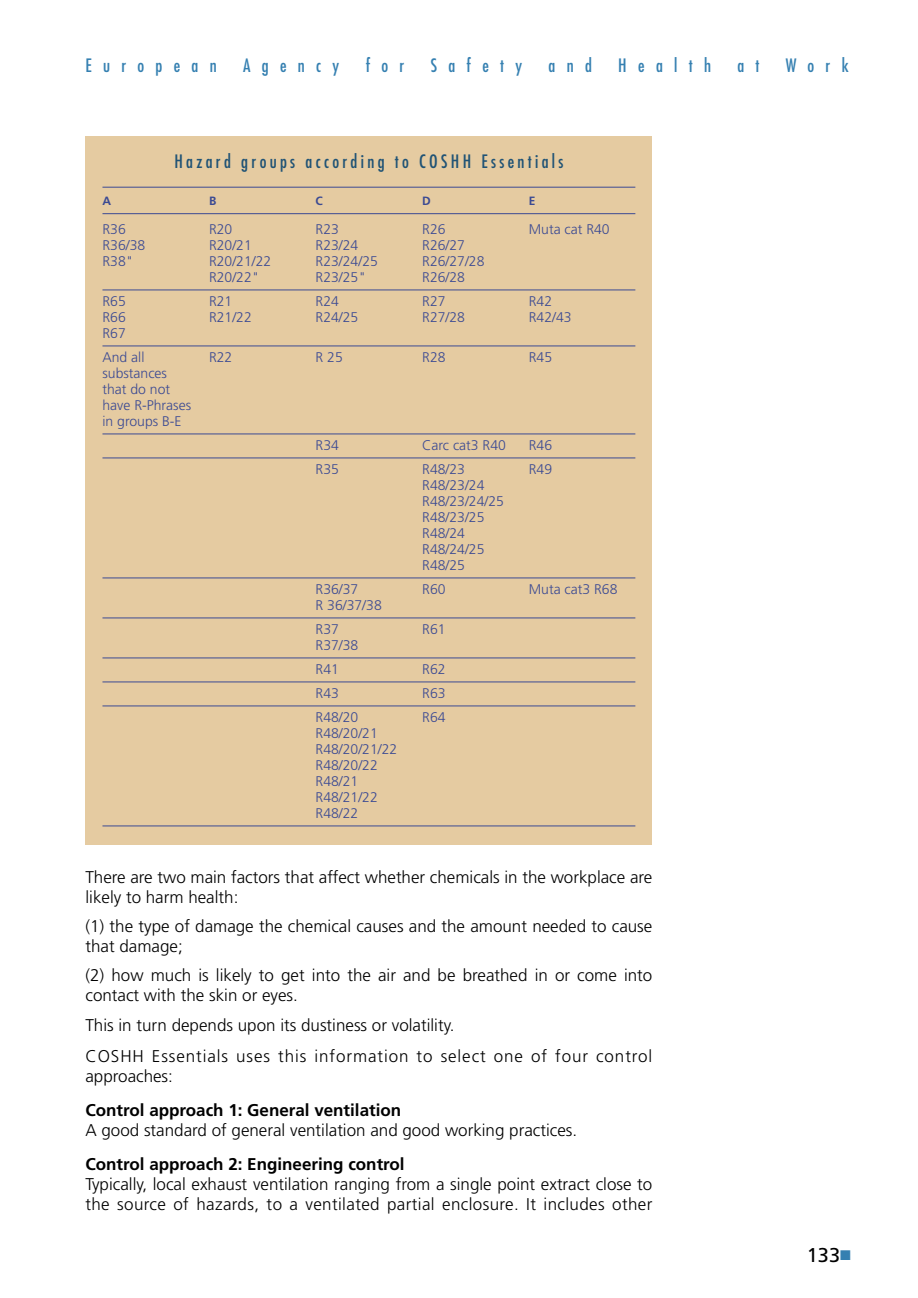
<style>
.page{position:relative;width:918px;height:1298px;background:#fff}
.page>*{position:absolute;margin:0;border:0;box-sizing:border-box;transform-origin:0 0}
.t1{font:20px "Frutiger";color:#000}
.t2{font:condensed 18px "Futura";letter-spacing:.63em;color:#3580b1}
.t3{font:condensed 18px "Futura";letter-spacing:.185em;color:#205375}
.t4{font:300 17px/20px "Frutiger";color:#000}
.t5{font:300 17px/30.6px "Frutiger";letter-spacing:.055em;color:#000}
.t6{font:700 17px "Frutiger";color:#000}
.t7{font:300 14px/16px "Frutiger";color:#3b4a93}
.t8{font:700 12px "Frutiger";color:#3b4a93}
.s1{color:#3580b1}
</style>
<div class="page">
<div style="left:85px;top:136px;width:567px;height:709px;background:#e5cba1"></div>
<hr style="left:102px;top:187px;width:533px;height:1px;background:#3b4a93">
<hr style="left:102px;top:213px;width:533px;height:1px;background:#3b4a93">
<hr style="left:102px;top:289px;width:533px;height:1px;background:#3b4a93">
<hr style="left:102px;top:345px;width:533px;height:1px;background:#3b4a93">
<hr style="left:102px;top:433px;width:533px;height:1px;background:#3b4a93">
<hr style="left:102px;top:457px;width:533px;height:1px;background:#3b4a93">
<hr style="left:102px;top:577px;width:533px;height:1px;background:#3b4a93">
<hr style="left:102px;top:617px;width:533px;height:1px;background:#3b4a93">
<hr style="left:102px;top:657px;width:533px;height:1px;background:#3b4a93">
<hr style="left:102px;top:681px;width:533px;height:1px;background:#3b4a93">
<hr style="left:102px;top:705px;width:533px;height:1px;background:#3b4a93">
<hr style="left:102px;top:825px;width:533px;height:1px;background:#3b4a93">
<p class="t2" style="left:85px;top:57px;width:133px">European</p>
<p class="t2" style="left:243px;top:57px;width:98px">Agency</p>
<p class="t2" style="left:366px;top:57px;width:40px">for</p>
<p class="t2" style="left:431px;top:57px;width:93px">Safety</p>
<p class="t2" style="left:549px;top:57px;width:45px">and</p>
<p class="t2" style="left:618px;top:57px;width:94px">Health</p>
<p class="t2" style="left:737px;top:57px;width:24px">a t</p>
<p class="t2" style="left:786px;top:57px;width:65px">Work</p>
<p class="t3" style="left:174px;top:153px;width:390px">Hazard groups according to COSHH Essentials</p>
<p class="t8" style="left:102px;top:196px;width:10px">A</p>
<p class="t8" style="left:209px;top:196px;width:9px">B</p>
<p class="t8" style="left:316px;top:196px;width:9px">C</p>
<p class="t8" style="left:422px;top:196px;width:10px">D</p>
<p class="t8" style="left:529px;top:196px;width:8px">E</p>
<p class="t7" style="left:102px;top:223px;width:25px">R36</p>
<p class="t7" style="left:209px;top:223px;width:25px">R20</p>
<p class="t7" style="left:316px;top:223px;width:25px">R23</p>
<p class="t7" style="left:422px;top:223px;width:25px">R26</p>
<p class="t7" style="left:529px;top:223px;width:82px">Muta cat R40</p>
<p class="t7" style="left:102px;top:239px;width:44px">R36/38</p>
<p class="t7" style="left:209px;top:239px;width:44px">R20/21</p>
<p class="t7" style="left:316px;top:239px;width:44px">R23/24</p>
<p class="t7" style="left:422px;top:239px;width:44px">R26/27</p>
<p class="t7" style="left:102px;top:255px;width:33px">R38"</p>
<p class="t7" style="left:209px;top:255px;width:64px">R20/21/22</p>
<p class="t7" style="left:316px;top:255px;width:64px">R23/24/25</p>
<p class="t7" style="left:422px;top:255px;width:64px">R26/27/28</p>
<p class="t7" style="left:209px;top:271px;width:52px">R20/22"</p>
<p class="t7" style="left:316px;top:271px;width:52px">R23/25"</p>
<p class="t7" style="left:422px;top:271px;width:44px">R26/28</p>
<p class="t7" style="left:102px;top:295px;width:25px">R65</p>
<p class="t7" style="left:209px;top:295px;width:25px">R21</p>
<p class="t7" style="left:316px;top:295px;width:25px">R24</p>
<p class="t7" style="left:422px;top:295px;width:25px">R27</p>
<p class="t7" style="left:529px;top:295px;width:25px">R42</p>
<p class="t7" style="left:102px;top:311px;width:25px">R66</p>
<p class="t7" style="left:209px;top:311px;width:44px">R21/22</p>
<p class="t7" style="left:316px;top:311px;width:44px">R24/25</p>
<p class="t7" style="left:422px;top:311px;width:44px">R27/28</p>
<p class="t7" style="left:529px;top:311px;width:44px">R42/43</p>
<p class="t7" style="left:102px;top:323px;width:44px;line-height:24px">R67<br>And all</p>
<p class="t7" style="left:209px;top:351px;width:25px">R22</p>
<p class="t7" style="left:316px;top:351px;width:29px">R 25</p>
<p class="t7" style="left:422px;top:351px;width:25px">R28</p>
<p class="t7" style="left:529px;top:351px;width:25px">R45</p>
<p class="t7" style="left:102px;top:367px;width:90px">substances that do not have R-Phrases in groups B-E</p>
<p class="t7" style="left:316px;top:439px;width:25px">R34</p>
<p class="t7" style="left:422px;top:439px;width:85px">Carc cat3 R40</p>
<p class="t7" style="left:529px;top:439px;width:25px">R46</p>
<p class="t7" style="left:316px;top:463px;width:25px">R35</p>
<p class="t7" style="left:422px;top:463px;width:44px">R48/23</p>
<p class="t7" style="left:529px;top:463px;width:25px">R49</p>
<p class="t7" style="left:422px;top:479px;width:83px">R48/23/24<br>R48/23/24/25<br>R48/23/25<br>R48/24<br>R48/24/25<br>R48/25</p>
<p class="t7" style="left:316px;top:583px;width:44px">R36/37</p>
<p class="t7" style="left:422px;top:583px;width:25px">R60</p>
<p class="t7" style="left:529px;top:583px;width:90px">Muta cat3 R68</p>
<p class="t7" style="left:316px;top:595px;width:68px;line-height:24px">R 36/37/38<br>R37</p>
<p class="t7" style="left:422px;top:623px;width:25px">R61</p>
<p class="t7" style="left:316px;top:635px;width:44px;line-height:24px">R37/38<br>R41</p>
<p class="t7" style="left:422px;top:663px;width:25px">R62</p>
<p class="t7" style="left:316px;top:687px;width:25px">R43</p>
<p class="t7" style="left:422px;top:687px;width:25px">R63</p>
<p class="t7" style="left:316px;top:711px;width:44px">R48/20</p>
<p class="t7" style="left:422px;top:711px;width:25px">R64</p>
<p class="t7" style="left:316px;top:727px;width:83px">R48/20/21<br>R48/20/21/22<br>R48/20/22<br>R48/21<br>R48/21/22<br>R48/22</p>
<p class="t4" style="left:85px;top:869px;width:568px">There are two main factors that affect whether chemicals in the workplace are likely to harm health:</p>
<p class="t4" style="left:85px;top:917px;width:568px">(1) the type of damage the chemical causes and the amount needed to cause that damage;</p>
<p class="t4" style="left:85px;top:966px;width:568px">(2) how much is likely to get into the air and be breathed in or come into contact with the skin or eyes.</p>
<p class="t5" style="left:85px;top:1011px;width:568px">This in turn depends upon its dustiness or volatility.<br>COSHH Essentials uses this information to select one of four control</p>
<p class="t4" style="left:85px;top:1067px;width:89px">approaches:</p>
<p class="t6" style="left:85px;top:1103px;width:317px">Control approach 1: General ventilation</p>
<p class="t4" style="left:85px;top:1121px;width:493px">A good standard of general ventilation and good working practices.</p>
<p class="t6" style="left:85px;top:1157px;width:321px">Control approach 2: Engineering control</p>
<p class="t4" style="left:85px;top:1175px;width:568px">Typically, local exhaust ventilation ranging from a single point extract close to the source of hazards, to a ventilated partial enclosure. It includes other</p>
<p class="t1" style="left:807px;top:1247px;width:46px">133<span class="s1">■</span></p>
</div>
